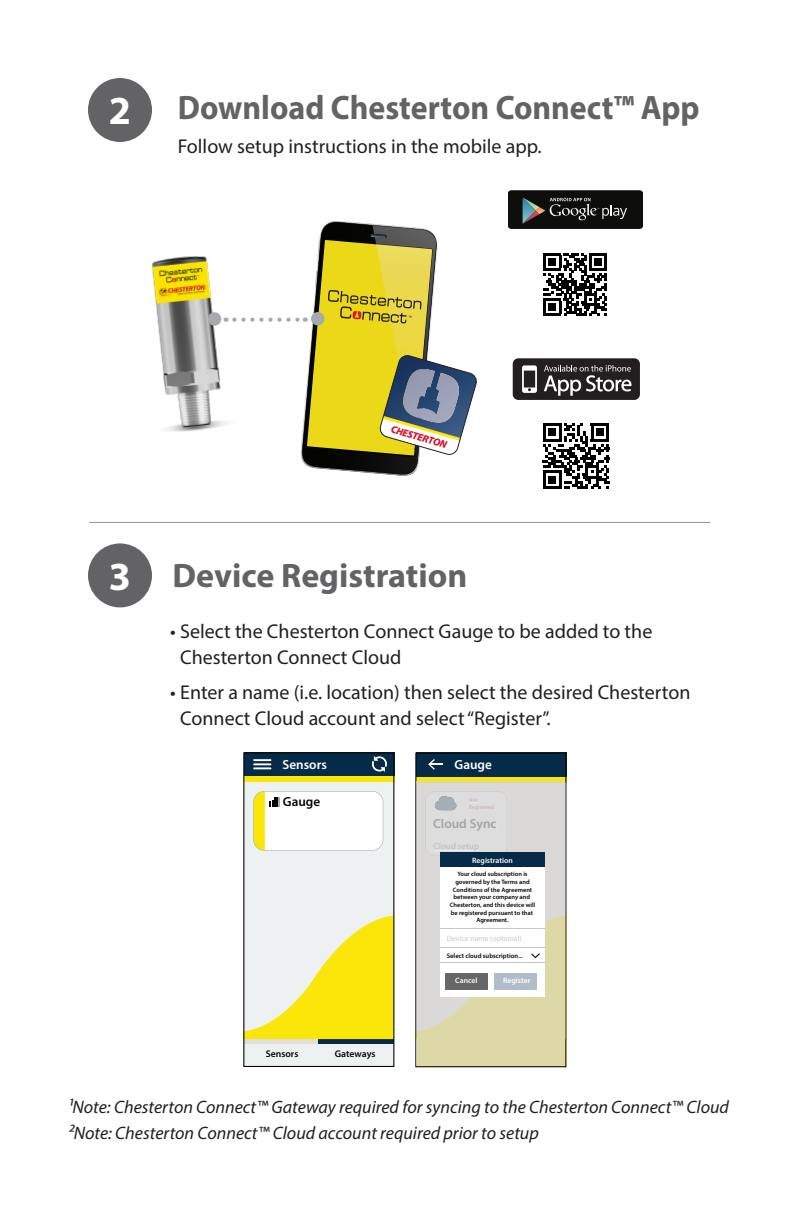
<style>
.page{position:relative;width:792px;height:1224px;background:#fff}
.page>*{position:absolute;margin:0;border:0;box-sizing:border-box;transform-origin:0 0}
.t1{font:700 40px "Myriad Pro";color:#fff}
.descrition{font:700 34px "Myriad Pro";color:#636366;scale:.94 1}
.descrition-2{font:700 34px "Myriad Pro";color:#636366}
.descrition-3{font:20px/26px "Myriad Pro";color:#231f20}
.descrition-4{font:italic 18px/26px "Myriad Pro";color:#231f20}
.t2{font:600 13.2px "Myriad Pro";color:#fff}
.t3{font:600 13.2px "Myriad Pro";color:#a5a4a4}
.t4{font:600 13.2px "Myriad Pro";color:#040503}
.t5{font:600 9.6px "Myriad Pro";color:#040503}
.t6{font:600 8.8px "Myriad Pro";color:#c2c3c3}
.t7{font:600 7.6px "Myriad Pro";color:#fff}
.t8{font:7.6px "Myriad Pro";color:#c7c7c8}
.t9{font:600 6.6px "Myriad Pro";color:#040503}
.t10{font:600 6.4px/7.6px "Myriad Pro";color:#040503;text-align:center}
.t11{font:600 5.4px/6.6px "Myriad Pro";color:#cbb5be}
</style>
<div class="page">
<img style="left:151px;top:256px;width:83px;height:176px">
<div style="left:88px;top:543px;width:64px;height:64px;background:#636366;border-radius:50%"></div>
<div style="left:88px;top:78px;width:64px;height:64px;background:#636366;border-radius:50%"></div>
<hr style="left:89px;top:522px;width:621px;height:1px;background:#231f20">
<div style="left:509px;top:190px;width:134px;height:39px;background:#0e0f0d;border-radius:4px"></div>
<svg style="left:523px;top:198px;width:104px;height:25px"></svg>
<div style="left:513px;top:358px;width:127px;height:42px;background:#231f20;border-radius:6px"></div>
<svg style="left:522px;top:365px;width:15px;height:28px"></svg>
<svg style="left:544px;top:365px;width:88px;height:31px"></svg>
<div style="left:208px;top:312px;width:13px;height:14px;background:#a8a9ad;border-radius:50%"></div>
<svg style="left:543px;top:423px;width:66px;height:66px"></svg>
<svg style="left:544px;top:253px;width:63px;height:63px"></svg>
<svg style="left:234px;top:221px;width:243px;height:255px"></svg>
<div style="left:244px;top:777px;width:151px;height:5px;background:#918706"></div>
<svg style="left:243px;top:752px;width:151px;height:315px;fill:#eef1f1"></svg>
<svg style="left:372px;top:756px;width:15px;height:16px"></svg>
<div style="left:416px;top:777px;width:151px;height:5px;background:#887e06"></div>
<svg style="left:415px;top:753px;width:151px;height:314px;fill:#052b48"></svg>
<svg style="left:428px;top:759px;width:15px;height:11px"></svg>
<svg style="left:415px;top:781px;width:151px;height:285px"></svg>
<p class="t1" style="left:109px;top:85px;width:24px">2</p>
<p class="descrition" style="left:178px;top:85px;width:557px">Download Chesterton Connect™ App</p>
<p class="descrition-3" style="left:178px;top:133px;width:365px">Follow setup instructions in the mobile app.</p>
<p class="t1" style="left:109px;top:550px;width:24px">3</p>
<p class="descrition-2" style="left:173px;top:553px;width:296px">Device Registration</p>
<p class="descrition-3" style="left:180px;top:618px;width:474px;text-indent:-10px">• Select the Chesterton Connect Gauge to be added to the<br>Chesterton Connect Cloud</p>
<p class="descrition-3" style="left:180px;top:679px;width:512px;text-indent:-10px">• Enter a name (i.e. location) then select the desired Chesterton<br>Connect Cloud account and select “Register”.</p>
<p class="t2" style="left:283px;top:756px;width:46px">Sensors</p>
<p class="t2" style="left:455px;top:756px;width:39px">Gauge</p>
<p class="t4" style="left:283px;top:794px;width:39px">Gauge</p>
<p class="t5" style="left:266px;top:1048px;width:34px">Sensors</p>
<p class="t5" style="left:335px;top:1048px;width:42px">Gateways</p>
<p class="t11" style="left:469px;top:797px;width:27px">Not<br>Registered</p>
<p class="t3" style="left:433px;top:816px;width:65px">Cloud Sync</p>
<p class="t6" style="left:434px;top:840px;width:47px">Cloud setup</p>
<p class="t7" style="left:472px;top:855px;width:42px">Registration</p>
<p class="t10" style="left:450px;top:870px;width:87px">Your cloud subscription is governed by the Terms and<br>Conditions of the Agreement between your company and<br>Chesterton, and this device will be registered pursuant to that<br>Agreement.</p>
<p class="t8" style="left:447px;top:933px;width:76px">Device name (optional)</p>
<p class="t9" style="left:447px;top:951px;width:78px">Select cloud subscription...</p>
<p class="t7" style="left:455px;top:976px;width:24px">Cancel</p>
<p class="t7" style="left:503px;top:976px;width:29px">Register</p>
<p class="descrition-4" style="left:68px;top:1093px;width:662px">¹Note: Chesterton Connect™ Gateway required for syncing to the Chesterton Connect™ Cloud<br>²Note: Chesterton Connect™ Cloud account required prior to setup</p>
</div>
